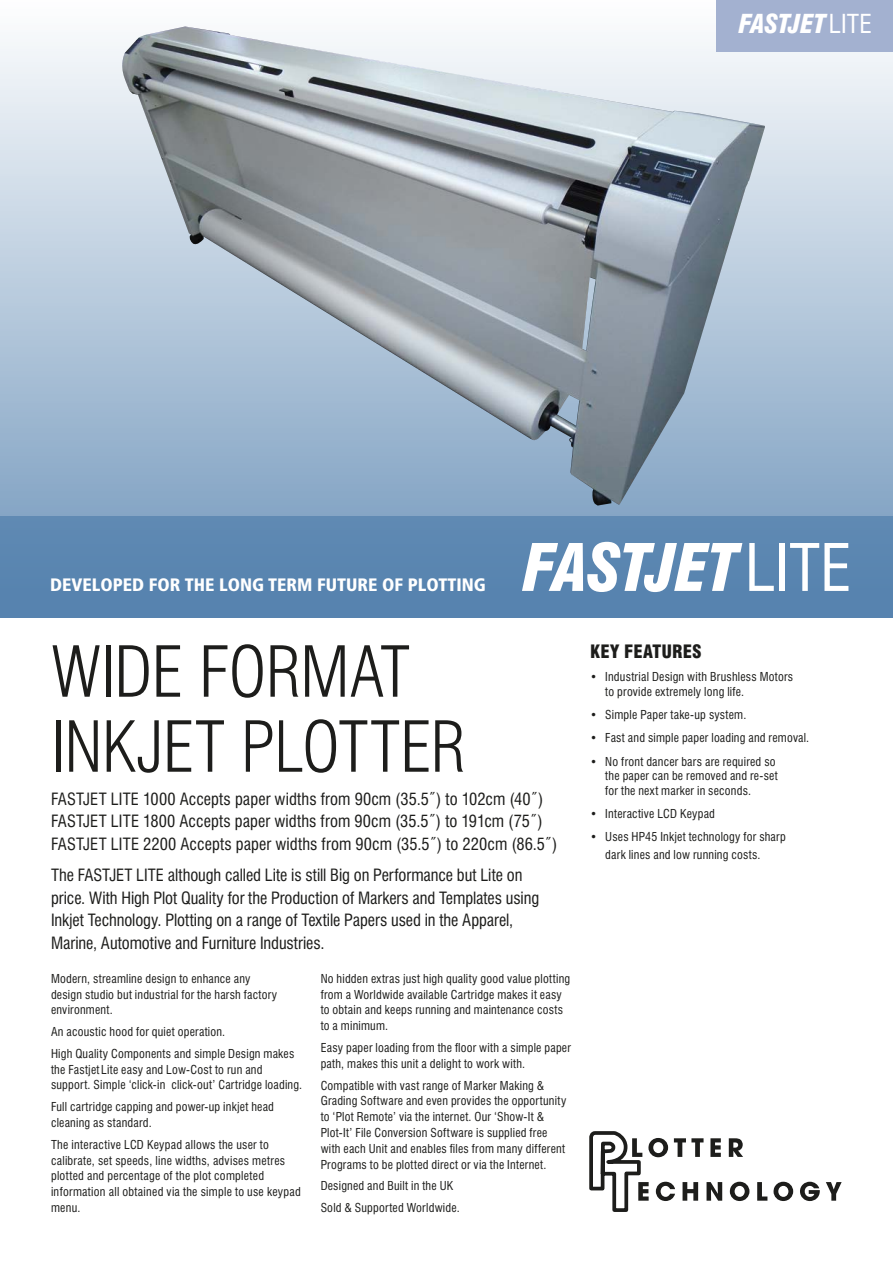
<style>
.page{position:relative;width:893px;height:1263px;background:#fff}
.page>*{position:absolute;margin:0;border:0;box-sizing:border-box;transform-origin:0 0}
.t1{font:300 condensed 69px/75px "Swiss 721 BT";letter-spacing:-.01em;color:#1d1d1b}
.t2{font:italic 900 condensed 63.75px "Swiss 721 BT";letter-spacing:-.02em;color:#fff}
.t3{font:italic 900 condensed 25.5px "Swiss 721 BT";letter-spacing:-.015em;color:#fff}
.t4{font:900 condensed 18px "Frutiger";color:#fff}
.t5{font:900 condensed 18px "Swiss 721 BT";letter-spacing:.01em;color:#1d1d1b}
.t6{font:condensed 16.5px/22.5px "Swiss 721 BT";color:#1d1d1b}
.t7{font:condensed 12px/15.8px "Swiss 721 BT";letter-spacing:.015em;color:#1d1d1b}
.s1{font-weight:400;font-style:normal}
</style>
<div class="page">
<svg style="left:0;top:26px;width:893px;height:491px;background:#b9ccdd"></svg>
<div style="left:716px;top:0;width:177px;height:51px;background:#a3b1d0"></div>
<img style="left:122px;top:27px;width:643px;height:478px">
<div style="left:0;top:517px;width:893px;height:101px;background:#5a85b0"></div>
<svg style="left:583px;top:26px;width:60px;height:1186px"></svg>
<svg style="left:729px;top:1138px;width:14px;height:19px"></svg>
<svg style="left:591px;top:1133px;width:131px;height:77px"></svg>
<svg style="left:730px;top:1182px;width:19px;height:19px"></svg>
<svg style="left:757px;top:1182px;width:10px;height:19px"></svg>
<svg style="left:773px;top:1182px;width:20px;height:19px"></svg>
<svg style="left:800px;top:1182px;width:20px;height:19px"></svg>
<svg style="left:826px;top:1182px;width:16px;height:19px"></svg>
<h3 class="t3" style="left:739px;top:9px;width:135px">FASTJET <span class="s1">LITE</span></h3>
<h3 class="t4" style="left:50px;top:574px;width:437px">DEVELOPED FOR THE LONG TERM FUTURE OF PLOTTING</h3>
<h2 class="t2" style="left:523px;top:529px;width:330px">FASTJET <span class="s1">LITE</span></h2>
<h1 class="t1" style="left:51px;top:634px;width:416px">WIDE FORMAT<br>INKJET PLOTTER</h1>
<h3 class="t6" style="left:51px;top:787px;width:508px">FASTJET LITE 1000 Accepts paper widths from 90cm (35.5˝) to 102cm (40˝)<br>FASTJET LITE 1800 Accepts paper widths from 90cm (35.5˝) to 191cm (75˝)<br>FASTJET LITE 2200 Accepts paper widths from 90cm (35.5˝) to 220cm (86.5˝)</h3>
<p class="t6" style="left:51px;top:864px;width:490px">The FASTJET LITE although called Lite is still Big on Performance but Lite on price. With High Plot Quality for the Production of Markers and Templates using Inkjet Technology. Plotting on a range of Textile Papers used in the Apparel, Marine, Automotive and Furniture Industries.</p>
<p class="t7" style="left:51px;top:970px;width:228px">Modern, streamline design to enhance any design studio but industrial for the harsh factory environment.</p>
<p class="t7" style="left:51px;top:1021px;width:245px;line-height:21.8px">An acoustic hood for quiet operation.<br>High Quality Components and simple Design makes</p>
<p class="t7" style="left:51px;top:1061px;width:253px">the FastjetLite easy and Low-Cost to run and support. Simple ‘click-in click-out’ Cartridge loading.</p>
<p class="t7" style="left:51px;top:1099px;width:224px">Full cartridge capping and power-up inkjet head cleaning as standard.</p>
<p class="t7" style="left:51px;top:1136px;width:251px">The interactive LCD Keypad allows the user to calibrate, set speeds, line widths, advises metres plotted and percentage of the plot completed information all obtained via the simple to use keypad menu.</p>
<p class="t7" style="left:321px;top:970px;width:251px">No hidden extras just high quality good value plotting from a Worldwide available Cartridge makes it easy to obtain and keeps running and maintenance costs to a minimum.</p>
<p class="t7" style="left:321px;top:1040px;width:252px">Easy paper loading from the floor with a simple paper path, makes this unit a delight to work with.</p>
<p class="t7" style="left:321px;top:1077px;width:247px">Compatible with vast range of Marker Making &amp; Grading Software and even provides the opportunity to ‘Plot Remote’ via the internet. Our ‘Show-It &amp; Plot-It’ File Conversion Software is supplied free with each Unit and enables files from many different Programs to be plotted direct or via the Internet.</p>
<p class="t7" style="left:321px;top:1175px;width:141px;line-height:21.8px">Designed and Built in the UK<br>Sold &amp; Supported Worldwide.</p>
<h3 class="t5" style="left:590px;top:640px;width:113px">KEY FEATURES</h3>
<p class="t7" style="left:605px;top:669px;width:189px;line-height:14.4px;text-indent:-15px">• Industrial Design with Brushless Motors to provide extremely long life.</p>
<p class="t7" style="left:590px;top:707px;width:158px">• Simple Paper take-up system.</p>
<p class="t7" style="left:590px;top:730px;width:220px">• Fast and simple paper loading and removal.</p>
<p class="t7" style="left:605px;top:754px;width:174px;line-height:14.4px;text-indent:-15px">• No front dancer bars are required so the paper can be removed and re-set for the next marker in seconds.</p>
<p class="t7" style="left:590px;top:806px;width:126px">• Interactive LCD Keypad</p>
<p class="t7" style="left:605px;top:828px;width:182px;line-height:18px;text-indent:-15px">• Uses HP45 Inkjet technology for sharp dark lines and low running costs.</p>
</div>
